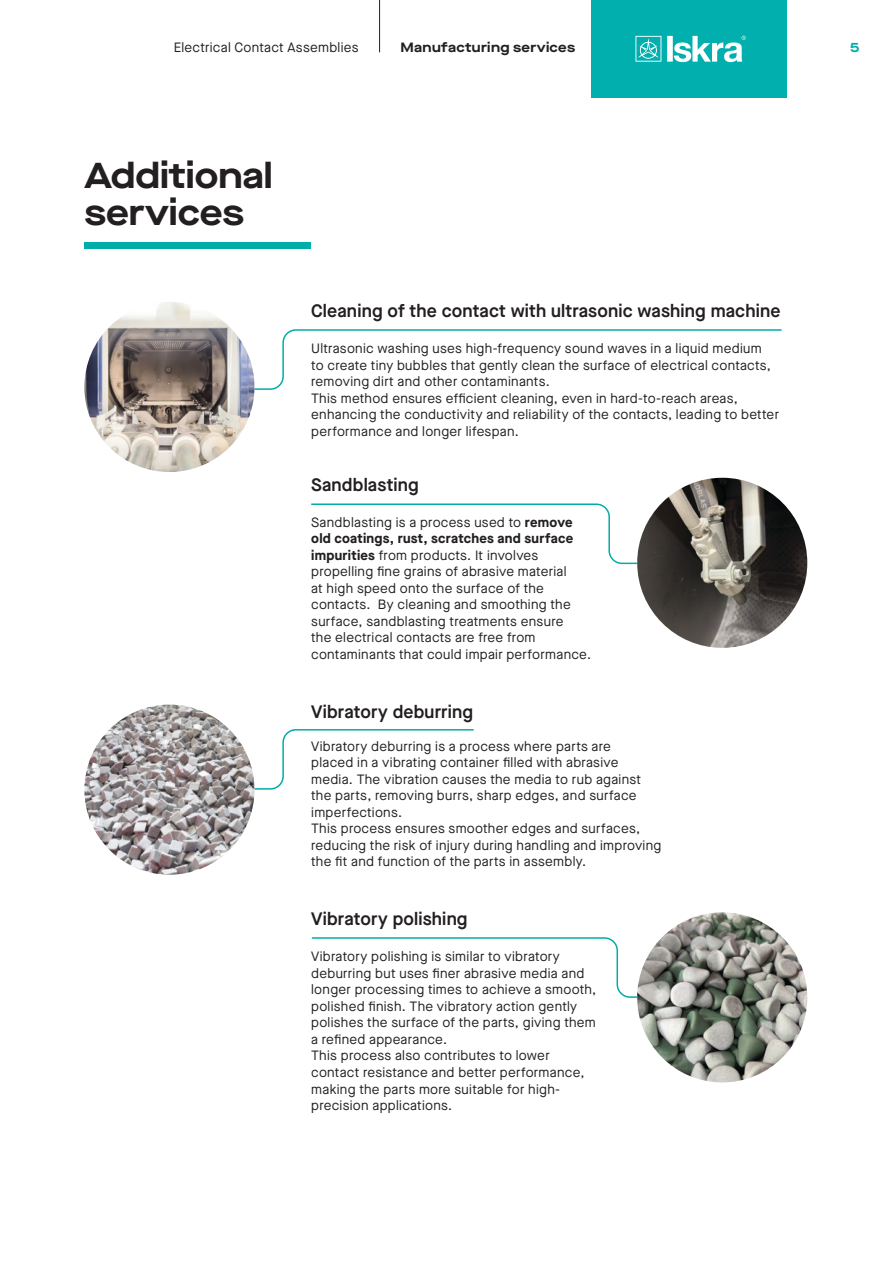
<style>
.page{position:relative;width:893px;height:1263px;background:#fff}
.page>*{position:absolute;margin:0;border:0;box-sizing:border-box;transform-origin:0 0}
.t1{font:700 expanded 36px "Maison Neue";color:#231f20}
.t2{font:600 18px "Maison Neue";letter-spacing:.01em;color:#231f20}
.t3{font:13.5px/16.5px "Maison Neue";letter-spacing:.02em;color:#231f20}
.t4{font:700 expanded 13.5px "Maison Neue";letter-spacing:.025em;color:#231f20}
.t5{font:700 expanded 13.5px "Maison Neue";color:#00ada8}
.s1{font-weight:700}
</style>
<div class="page">
<svg style="left:239px;top:329px;width:543px;height:62px"></svg>
<svg style="left:239px;top:729px;width:235px;height:61px"></svg>
<svg style="left:311px;top:503px;width:342px;height:62px"></svg>
<svg style="left:311px;top:937px;width:329px;height:61px"></svg>
<hr style="left:379px;top:0;width:1px;height:52px;background:#231f20">
<div style="left:591px;top:0;width:196px;height:98px;background:#00afae"></div>
<svg style="left:635px;top:36px;width:111px;height:26px"></svg>
<div style="left:84px;top:242px;width:227px;height:7px;background:#00ada8"></div>
<img style="left:84px;top:302px;width:170px;height:170px;border-radius:85px">
<img style="left:637px;top:478px;width:170px;height:170px;border-radius:85px">
<img style="left:84px;top:705px;width:170px;height:170px;border-radius:85px">
<img style="left:637px;top:912px;width:170px;height:170px;border-radius:85px">
<p class="t3" style="left:174px;top:39px;width:186px">Electrical Contact Assemblies</p>
<p class="t4" style="left:401px;top:38px;width:176px">Manufacturing services</p>
<p class="t1" style="left:84px;top:150px;width:190px">Additional</p>
<p class="t1" style="left:84px;top:187px;width:161px">services</p>
<p class="t2" style="left:311px;top:298px;width:471px">Cleaning of the contact with ultrasonic washing machine</p>
<p class="t3" style="left:311px;top:340px;width:461px">Ultrasonic washing uses high-frequency sound waves in a liquid medium to create tiny bubbles that gently clean the surface of electrical contacts, removing dirt and other contaminants.</p>
<p class="t3" style="left:311px;top:390px;width:469px">This method ensures efficient cleaning, even in hard-to-reach areas, enhancing the conductivity and reliability of the contacts, leading to better performance and longer lifespan.</p>
<p class="t2" style="left:311px;top:472px;width:109px">Sandblasting</p>
<p class="t3" style="left:311px;top:514px;width:281px">Sandblasting is a process used to <span class="s1">remove old coatings, rust, scratches and surface impurities</span> from products. It involves propelling fine grains of abrasive material<br>at high speed onto the surface of the contacts. By cleaning and smoothing the surface, sandblasting treatments ensure<br>the electrical contacts are free from contaminants that could impair performance.</p>
<p class="t2" style="left:311px;top:699px;width:163px">Vibratory deburring</p>
<p class="t3" style="left:311px;top:738px;width:331px">Vibratory deburring is a process where parts are placed in a vibrating container filled with abrasive media. The vibration causes the media to rub against the parts, removing burrs, sharp edges, and surface imperfections.</p>
<p class="t3" style="left:311px;top:820px;width:352px">This process ensures smoother edges and surfaces, reducing the risk of injury during handling and improving the fit and function of the parts in assembly.</p>
<p class="t2" style="left:311px;top:907px;width:158px">Vibratory polishing</p>
<p class="t3" style="left:311px;top:948px;width:287px">Vibratory polishing is similar to vibratory deburring but uses finer abrasive media and longer processing times to achieve a smooth, polished finish. The vibratory action gently polishes the surface of the parts, giving them a refined appearance.</p>
<p class="t3" style="left:311px;top:1047px;width:275px">This process also contributes to lower contact resistance and better performance, making the parts more suitable for high&shy;precision applications.</p>
<p class="t5" style="left:850px;top:38px;width:11px">5</p>
</div>
